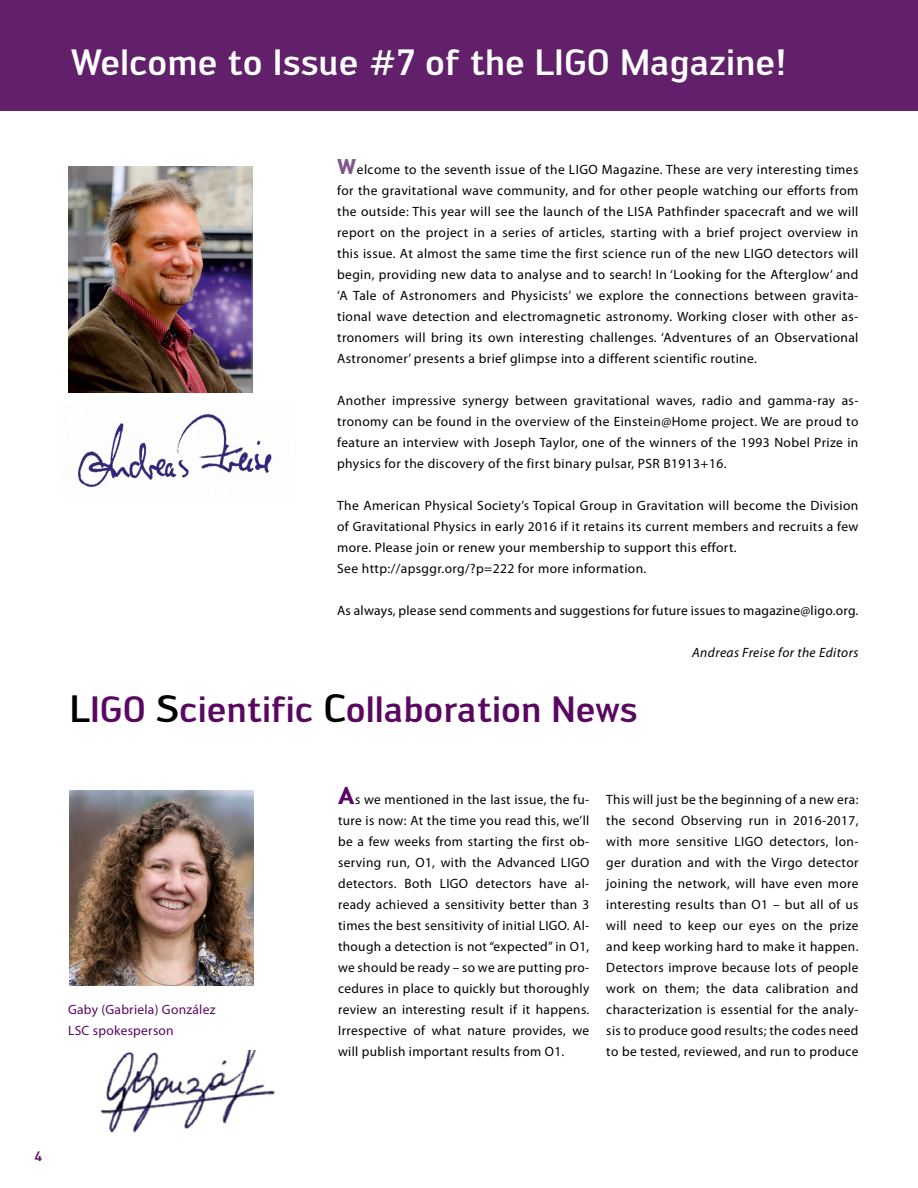
<style>
.page{position:relative;width:918px;height:1188px;background:#fff}
.page>*{position:absolute;margin:0;border:0;box-sizing:border-box;transform-origin:0 0}
.t1{font:500 36px "Engel";color:#fff}
.t2{font:500 36px "Engel";color:#590761}
.t3{font:13.5px/21px "Myriad Pro";letter-spacing:.03em;color:#000;text-align:justify}
.t4{font:13.5px/21px "Myriad Pro";letter-spacing:.02em;color:#590761}
.t5{font:italic 13.5px "Myriad Pro";letter-spacing:.03em;color:#000}
.t6{font:500 13.5px "Engel";color:#590761}
.s1{font-family:"Engel";font-weight:700;font-size:21px;color:#80558a}
.s2{font-size:37.5px;color:#000}
.s3{font-size:39px;color:#000}
.s4{font-family:"Engel";font-weight:700;font-size:24px;color:#590761}
</style>
<div class="page">
<img style="left:100px;top:1051px;width:177px;height:82px">
<img style="left:70px;top:790px;width:184px;height:195px">
<img style="left:78px;top:414px;width:194px;height:74px">
<img style="left:68px;top:166px;width:185px;height:226px">
<div style="left:0;top:0;width:918px;height:111px;background:#612069"></div>
<h1 class="t1" style="left:71px;top:42px;width:717px">Welcome to Issue #7 of the LIGO Magazine!</h1>
<p class="t3" style="left:337px;top:159px;width:523px"><span class="s1">W</span>elcome to the seventh issue of the LIGO Magazine. These are very interesting times for the gravitational wave community, and for other people watching our efforts from the outside: This year will see the launch of the LISA Pathfinder spacecraft and we will report on the project in a series of articles, starting with a brief project overview in this issue. At almost the same time the first science run of the new LIGO detectors will begin, providing new data to analyse and to search! In ‘Looking for the Afterglow’ and ‘A Tale of Astronomers and Physicists’ we explore the connections between gravita&shy;tional wave detection and electromagnetic astronomy. Working closer with other as&shy;tronomers will bring its own interesting challenges. ‘Adventures of an Observational Astronomer’ presents a brief glimpse into a different scientific routine.</p>
<p class="t3" style="left:337px;top:390px;width:523px">Another impressive synergy between gravitational waves, radio and gamma-ray as&shy;tronomy can be found in the overview of the Einstein@Home project. We are proud to feature an interview with Joseph Taylor, one of the winners of the 1993 Nobel Prize in physics for the discovery of the first binary pulsar, PSR B1913+16.</p>
<p class="t3" style="left:337px;top:495px;width:523px;text-align:left">The American Physical Society’s Topical Group in Gravitation will become the Division of Gravitational Physics in early 2016 if it retains its current members and recruits a few more. Please join or renew your membership to support this effort.<br>See http://apsggr.org/?p=222 for more information.</p>
<p class="t3" style="left:337px;top:600px;width:523px">As always, please send comments and suggestions for future issues to magazine@ligo.org.</p>
<p class="t5" style="left:692px;top:644px;width:168px">Andreas Freise for the Editors</p>
<h1 class="t2" style="left:70px;top:689px;width:569px"><span class="s2">L</span>IGO <span class="s2">S</span>cientific <span class="s3">C</span>ollaboration News</h1>
<p class="t4" style="left:68px;top:999px;width:149px">Gaby (Gabriela) González<br>LSC spokesperson</p>
<p class="t3" style="left:338px;top:789px;width:253px"><span class="s4">A</span>s we mentioned in the last issue, the fu&shy;ture is now: At the time you read this, we’ll be a few weeks from starting the first ob&shy;serving run, O1, with the Advanced LIGO detectors. Both LIGO detectors have al&shy;ready achieved a sensitivity better than 3 times the best sensitivity of initial LIGO. Al&shy;though a detection is not “expected” in O1, we should be ready – so we are putting pro&shy;cedures in place to quickly but thoroughly review an interesting result if it happens.<br>Irrespective of what nature provides, we will publish important results from O1.</p>
<p class="t3" style="left:606px;top:789px;width:254px">This will just be the beginning of a new era: the second Observing run in 2016-2017, with more sensitive LIGO detectors, lon&shy;ger duration and with the Virgo detector joining the network, will have even more interesting results than O1 – but all of us will need to keep our eyes on the prize and keep working hard to make it happen.<br>Detectors improve because lots of people work on them; the data calibration and characterization is essential for the analy&shy;sis to produce good results; the codes need to be tested, reviewed, and run to produce</p>
<p class="t6" style="left:35px;top:1148px;width:9px">4</p>
</div>
